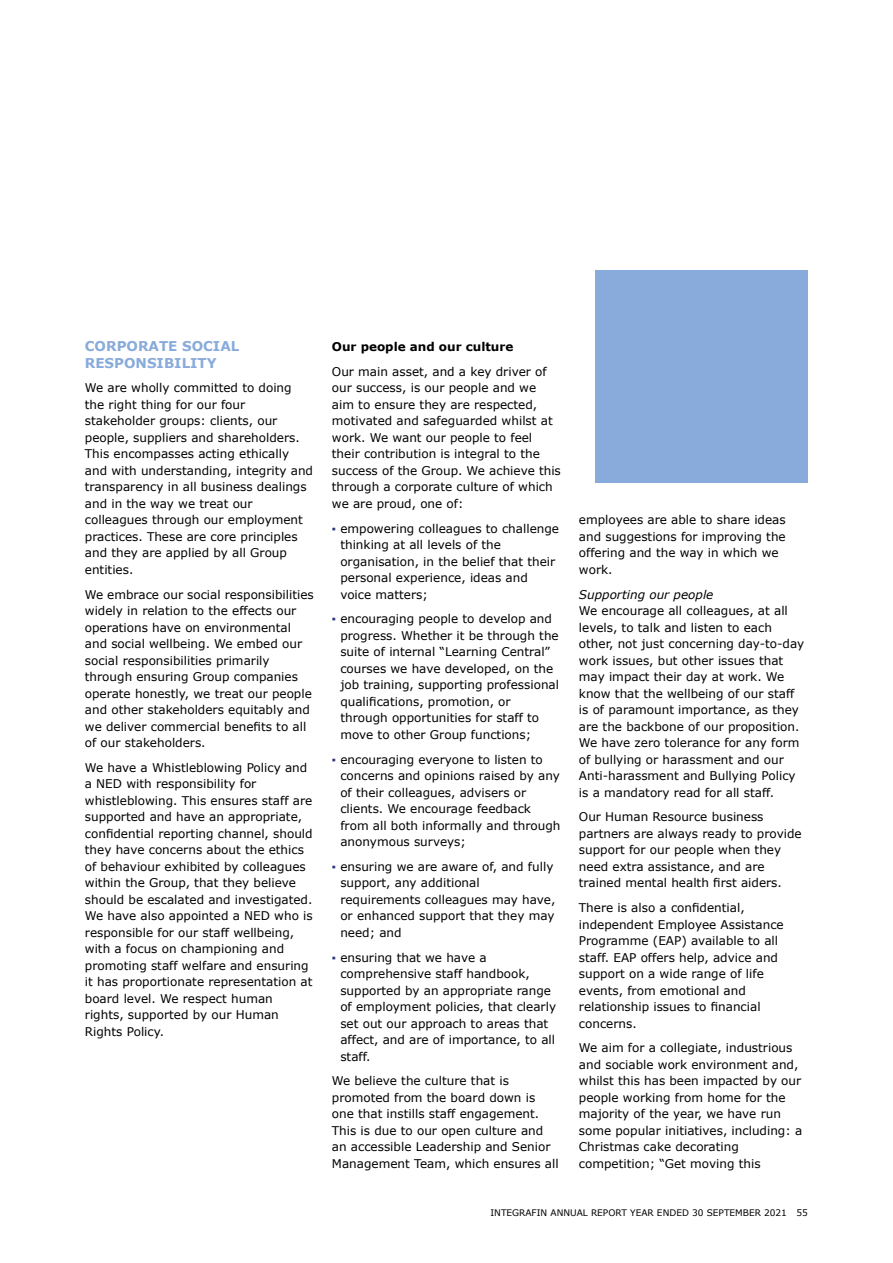
<style>
.page{position:relative;width:893px;height:1263px;background:#fff}
.page>*{position:absolute;margin:0;border:0;box-sizing:border-box;transform-origin:0 0}
.t1{font:700 13.5px/16.5px "Verdana";color:#89abdb}
.t2{font:12px/16.5px "Verdana";color:#000}
.t3{font:700 12px "Verdana";color:#000}
.t4{font:italic 12px "Verdana";color:#000}
.t5{font:9px "Verdana";color:#000}
.s1{color:#283277}
</style>
<div class="page">
<div style="left:595px;top:270px;width:213px;height:213px;background:#89abdb"></div>
<p class="t1" style="left:85px;top:338px;width:156px">CORPORATE SOCIAL<br>RESPONSIBILITY</p>
<p class="t2" style="left:85px;top:380px;width:230px">We are wholly committed to doing the right thing for our four stakeholder groups: clients, our people, suppliers and shareholders.<br>This encompasses acting ethically and with understanding, integrity and transparency in all business dealings and in the way we treat our colleagues through our employment practices. These are core principles and they are applied by all Group entities.</p>
<p class="t2" style="left:85px;top:586px;width:230px">We embrace our social responsibilities widely in relation to the effects our operations have on environmental and social wellbeing. We embed our social responsibilities primarily through ensuring Group companies operate honestly, we treat our people and other stakeholders equitably and we deliver commercial benefits to all of our stakeholders.</p>
<p class="t2" style="left:85px;top:759px;width:229px">We have a Whistleblowing Policy and a NED with responsibility for whistleblowing. This ensures staff are supported and have an appropriate, confidential reporting channel, should they have concerns about the ethics of behaviour exhibited by colleagues within the Group, that they believe should be escalated and investigated.<br>We have also appointed a NED who is responsible for our staff wellbeing, with a focus on championing and promoting staff welfare and ensuring it has proportionate representation at board level. We respect human rights, supported by our Human Rights Policy.</p>
<p class="t3" style="left:332px;top:339px;width:183px">Our people and our culture</p>
<p class="t2" style="left:332px;top:363px;width:230px">Our main asset, and a key driver of our success, is our people and we aim to ensure they are respected, motivated and safeguarded whilst at work. We want our people to feel their contribution is integral to the success of the Group. We achieve this through a corporate culture of which we are proud, one of:</p>
<p class="t2" style="left:340px;top:520px;width:220px;text-indent:-8px"><span class="s1">▪</span> empowering colleagues to challenge thinking at all levels of the organisation, in the belief that their personal experience, ideas and voice matters;</p>
<p class="t2" style="left:340px;top:611px;width:220px;text-indent:-8px"><span class="s1">▪</span> encouraging people to develop and progress. Whether it be through the suite of internal “Learning Central” courses we have developed, on the job training, supporting professional qualifications, promotion, or through opportunities for staff to move to other Group functions;</p>
<p class="t2" style="left:340px;top:751px;width:222px;text-indent:-8px"><span class="s1">▪</span> encouraging everyone to listen to concerns and opinions raised by any of their colleagues, advisers or clients. We encourage feedback from all both informally and through anonymous surveys;</p>
<p class="t2" style="left:340px;top:858px;width:217px;text-indent:-8px"><span class="s1">▪</span> ensuring we are aware of, and fully support, any additional requirements colleagues may have, or enhanced support that they may need; and</p>
<p class="t2" style="left:340px;top:949px;width:217px;text-indent:-8px"><span class="s1">▪</span> ensuring that we have a comprehensive staff handbook, supported by an appropriate range of employment policies, that clearly set out our approach to areas that affect, and are of importance, to all staff.</p>
<p class="t2" style="left:332px;top:1073px;width:228px">We believe the culture that is promoted from the board down is one that instills staff engagement.<br>This is due to our open culture and an accessible Leadership and Senior Management Team, which ensures all</p>
<p class="t2" style="left:579px;top:512px;width:208px">employees are able to share ideas and suggestions for improving the offering and the way in which we work.</p>
<p class="t4" style="left:579px;top:587px;width:136px">Supporting our people</p>
<p class="t2" style="left:579px;top:603px;width:227px">We encourage all colleagues, at all levels, to talk and listen to each other, not just concerning day-to-day work issues, but other issues that may impact their day at work. We know that the wellbeing of our staff is of paramount importance, as they are the backbone of our proposition.<br>We have zero tolerance for any form of bullying or harassment and our Anti-harassment and Bullying Policy is a mandatory read for all staff.</p>
<p class="t2" style="left:579px;top:809px;width:224px">Our Human Resource business partners are always ready to provide support for our people when they need extra assistance, and are trained mental health first aiders.</p>
<p class="t2" style="left:579px;top:900px;width:206px">There is also a confidential, independent Employee Assistance<br>Programme (EAP) available to all staff. EAP offers help, advice and support on a wide range of life events, from emotional and relationship issues to financial concerns.</p>
<p class="t2" style="left:579px;top:1040px;width:225px">We aim for a collegiate, industrious and sociable work environment and, whilst this has been impacted by our people working from home for the majority of the year, we have run some popular initiatives, including: a Christmas cake decorating competition; “Get moving this</p>
<p class="t5" style="left:490px;top:1207px;width:319px">INTEGRAFIN ANNUAL REPORT YEAR ENDED 30 SEPTEMBER 2021 55</p>
</div>
